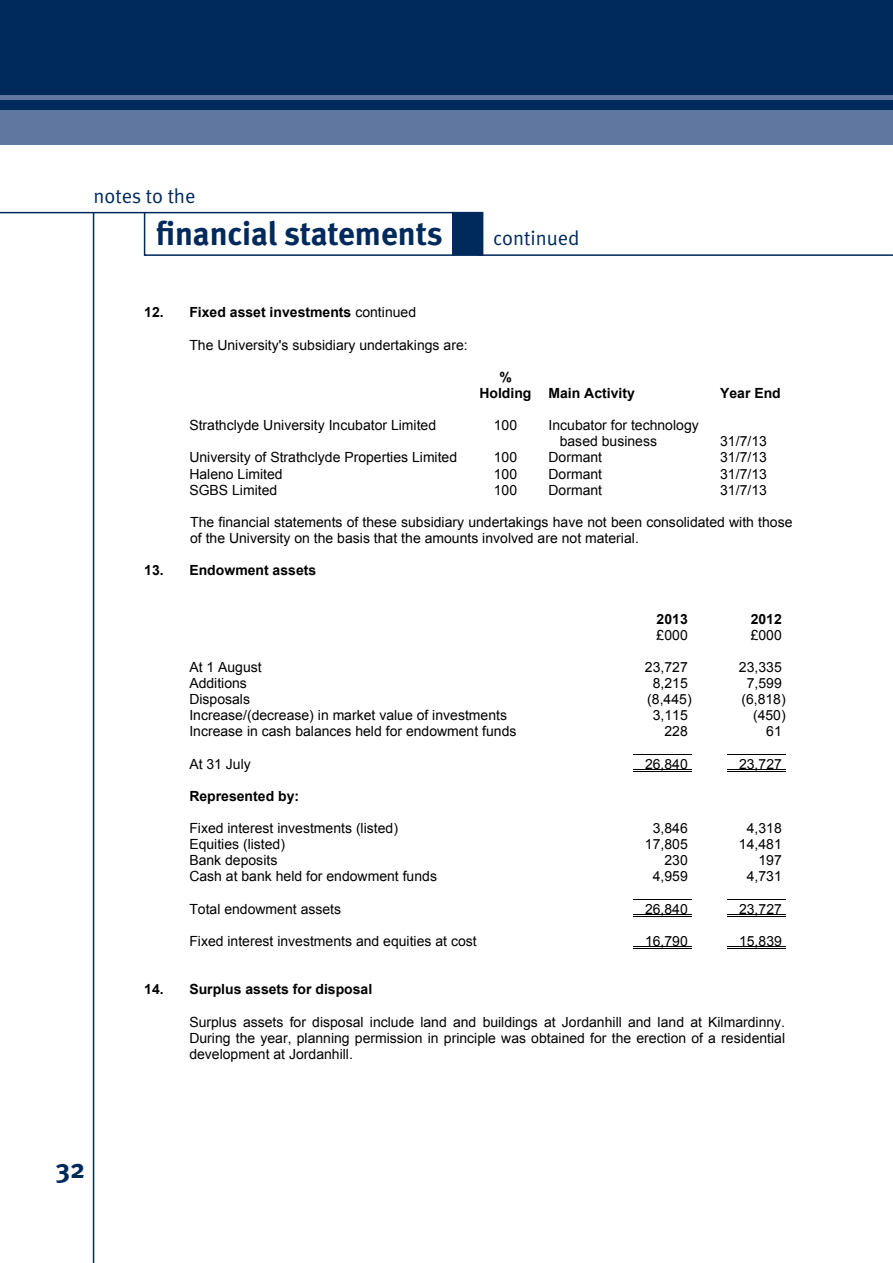
<style>
.page{position:relative;width:893px;height:1263px;background:#fff}
.page>*{position:absolute;margin:0;border:0;box-sizing:border-box;transform-origin:0 0}
.t1{font:700 33px "Meta";letter-spacing:-.005em;color:#00295c}
.t2{font:700 27px "Meta";color:#00295c}
.t3{font:20.25px "Meta Normal";color:#00295c}
.t4{font:13.95px/16.2px "Arial";color:#000}
.t5{font:700 13.95px/16.2px "Arial";color:#000}
.s1{font-weight:400}
</style>
<div class="page">
<div style="left:0;top:0;width:893px;height:111px;background:#00295c"></div>
<div style="left:0;top:111px;width:893px;height:34px;background:#60779f"></div>
<hr style="left:93px;top:213px;width:1px;height:1050px;background:#00295c">
<hr style="left:0;top:212px;width:145px;height:1px;background:#00295c">
<hr style="left:478px;top:254px;width:415px;height:2px;background:#00295c">
<div style="left:144px;top:212px;width:310px;height:44px;border:2px solid #00295c"></div>
<div style="left:452px;top:212px;width:31px;height:44px;background:#00295c"></div>
<hr style="left:633px;top:754px;width:59px;height:1px;background:#000">
<hr style="left:727px;top:754px;width:59px;height:1px;background:#000">
<hr style="left:633px;top:769px;width:59px;height:1px;background:#000">
<hr style="left:633px;top:771px;width:59px;height:1px;background:#000">
<hr style="left:727px;top:769px;width:59px;height:1px;background:#000">
<hr style="left:727px;top:771px;width:59px;height:1px;background:#000">
<hr style="left:633px;top:899px;width:59px;height:1px;background:#000">
<hr style="left:727px;top:899px;width:59px;height:1px;background:#000">
<hr style="left:633px;top:914px;width:59px;height:1px;background:#000">
<hr style="left:633px;top:916px;width:59px;height:1px;background:#000">
<hr style="left:727px;top:914px;width:59px;height:1px;background:#000">
<hr style="left:727px;top:916px;width:59px;height:1px;background:#000">
<hr style="left:633px;top:947px;width:59px;height:1px;background:#000">
<hr style="left:633px;top:948px;width:59px;height:1px;background:#000">
<hr style="left:727px;top:947px;width:59px;height:1px;background:#000">
<hr style="left:727px;top:948px;width:59px;height:1px;background:#000">
<hr style="left:0;top:96px;width:893px;height:4px;background:#60779f">
<h3 class="t3" style="left:94px;top:184px;width:104px">notes to the</h3>
<h1 class="t1" style="left:156px;top:213px;width:288px">financial statements</h1>
<h3 class="t3" style="left:493px;top:226px;width:88px">continued</h3>
<p class="t5" style="left:144px;top:305px;width:273px">12. Fixed asset investments <span class="s1">continued</span></p>
<p class="t4" style="left:189px;top:337px;width:280px">The University's subsidiary undertakings are:</p>
<p class="t5" style="left:479px;top:369px;width:157px;text-indent:20px">%<br>Holding Main Activity</p>
<p class="t4" style="left:189px;top:417px;width:248px">Strathclyde University Incubator Limited</p>
<p class="t4" style="left:494px;top:417px;width:25px">100</p>
<p class="t4" style="left:560px;top:417px;width:141px;text-indent:-11px">Incubator for technology based business</p>
<p class="t5" style="left:720px;top:385px;width:62px">Year End</p>
<p class="t4" style="left:720px;top:433px;width:48px">31/7/13</p>
<p class="t4" style="left:189px;top:449px;width:269px">University of Strathclyde Properties Limited</p>
<p class="t4" style="left:494px;top:449px;width:25px">100</p>
<p class="t4" style="left:548px;top:449px;width:55px">Dormant</p>
<p class="t4" style="left:720px;top:449px;width:48px">31/7/13</p>
<p class="t4" style="left:189px;top:466px;width:95px">Haleno Limited</p>
<p class="t4" style="left:494px;top:466px;width:25px">100</p>
<p class="t4" style="left:548px;top:466px;width:55px">Dormant</p>
<p class="t4" style="left:720px;top:466px;width:48px">31/7/13</p>
<p class="t4" style="left:189px;top:482px;width:89px">SGBS Limited</p>
<p class="t4" style="left:494px;top:482px;width:25px">100</p>
<p class="t4" style="left:548px;top:482px;width:55px">Dormant</p>
<p class="t4" style="left:720px;top:482px;width:48px">31/7/13</p>
<p class="t4" style="left:190px;top:514px;width:604px">The financial statements of these subsidiary undertakings have not been consolidated with those of the University on the basis that the amounts involved are not material.</p>
<p class="t5" style="left:144px;top:563px;width:174px">13. Endowment assets</p>
<p class="t5" style="left:657px;top:611px;width:33px">2013</p>
<p class="t5" style="left:751px;top:611px;width:33px">2012</p>
<p class="t4" style="left:657px;top:627px;width:33px">£000</p>
<p class="t4" style="left:751px;top:627px;width:33px">£000</p>
<p class="t4" style="left:189px;top:659px;width:74px">At 1 August</p>
<p class="t4" style="left:645px;top:659px;width:44px">23,727</p>
<p class="t4" style="left:739px;top:659px;width:44px">23,335</p>
<p class="t4" style="left:189px;top:675px;width:59px">Additions</p>
<p class="t4" style="left:653px;top:675px;width:37px">8,215</p>
<p class="t4" style="left:747px;top:675px;width:37px">7,599</p>
<p class="t4" style="left:189px;top:691px;width:62px">Disposals</p>
<p class="t4" style="left:647px;top:691px;width:46px">(8,445)</p>
<p class="t4" style="left:741px;top:691px;width:46px">(6,818)</p>
<p class="t4" style="left:189px;top:707px;width:319px">Increase/(decrease) in market value of investments</p>
<p class="t4" style="left:653px;top:707px;width:37px">3,115</p>
<p class="t4" style="left:753px;top:707px;width:34px">(450)</p>
<p class="t4" style="left:189px;top:724px;width:329px">Increase in cash balances held for endowment funds</p>
<p class="t4" style="left:664px;top:724px;width:25px">228</p>
<p class="t4" style="left:766px;top:724px;width:17px">61</p>
<p class="t4" style="left:189px;top:756px;width:63px">At 31 July</p>
<p class="t4" style="left:645px;top:756px;width:44px">26,840</p>
<p class="t4" style="left:739px;top:756px;width:44px">23,727</p>
<p class="t5" style="left:189px;top:788px;width:111px">Represented by:</p>
<p class="t4" style="left:189px;top:820px;width:210px">Fixed interest investments (listed)</p>
<p class="t4" style="left:653px;top:820px;width:37px">3,846</p>
<p class="t4" style="left:747px;top:820px;width:37px">4,318</p>
<p class="t4" style="left:189px;top:836px;width:97px">Equities (listed)</p>
<p class="t4" style="left:645px;top:836px;width:44px">17,805</p>
<p class="t4" style="left:739px;top:836px;width:44px">14,481</p>
<p class="t4" style="left:189px;top:852px;width:89px">Bank deposits</p>
<p class="t4" style="left:664px;top:852px;width:25px">230</p>
<p class="t4" style="left:758px;top:852px;width:25px">197</p>
<p class="t4" style="left:189px;top:869px;width:249px">Cash at bank held for endowment funds</p>
<p class="t4" style="left:653px;top:869px;width:37px">4,959</p>
<p class="t4" style="left:747px;top:869px;width:37px">4,731</p>
<p class="t4" style="left:189px;top:901px;width:153px">Total endowment assets</p>
<p class="t4" style="left:645px;top:901px;width:44px">26,840</p>
<p class="t4" style="left:739px;top:901px;width:44px">23,727</p>
<p class="t4" style="left:189px;top:933px;width:289px">Fixed interest investments and equities at cost</p>
<p class="t4" style="left:645px;top:933px;width:44px">16,790</p>
<p class="t4" style="left:739px;top:933px;width:44px">15,839</p>
<p class="t5" style="left:144px;top:982px;width:230px">14. Surplus assets for disposal</p>
<p class="t4" style="left:189px;top:1014px;width:597px;text-align:justify">Surplus assets for disposal include land and buildings at Jordanhill and land at Kilmardinny.<br>During the year, planning permission in principle was obtained for the erection of a residential development at Jordanhill.</p>
<h2 class="t2" style="left:56px;top:1152px;width:31px">32</h2>
</div>
